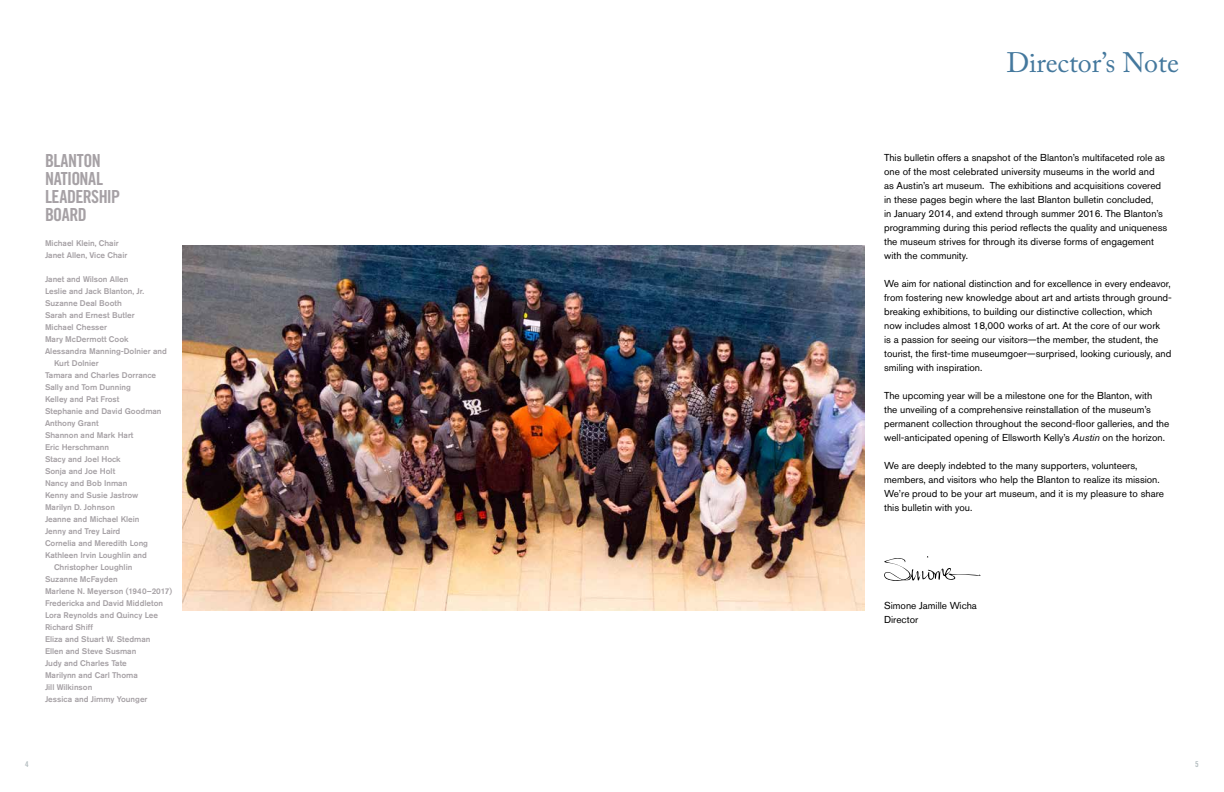
<style>
.page{position:relative;width:1224px;height:792px;background:#fff}
.page>*{position:absolute;margin:0;border:0;box-sizing:border-box;transform-origin:0 0}
.t1{font:28px "Adobe Caslon Pro";color:#44789d}
.t2{font:18px/18px "Trade Gothic Bold Cond Twenty";letter-spacing:-.03em;color:#a6a1a5}
.t3{font:10px/14px "Akzidenz Grotesk Std";color:#000}
.t4{font:500 8.2px/12px "Akzidenz Grotesk Std";color:#a6a1a5}
.t5{font:8px "Trade Gothic Bold Cond Twenty";color:#b5bec1}
.s1{font-style:italic}
</style>
<div class="page">
<svg style="left:884px;top:556px;width:97px;height:25px"></svg>
<img style="left:182px;top:246px;width:683px;height:364px">
<h2 class="t2" style="left:45px;top:151px;width:77px">BLANTON<br>NATIONAL<br>LEADERSHIP<br>BOARD</h2>
<p class="t4" style="left:45px;top:237px;width:84px">Michael Klein, Chair<br>Janet Allen, Vice Chair</p>
<p class="t4" style="left:45px;top:273px;width:85px">Janet and Wilson Allen</p>
<p class="t4" style="left:45px;top:285px;width:101px">Leslie and Jack Blanton, Jr.</p>
<p class="t4" style="left:45px;top:297px;width:78px">Suzanne Deal Booth</p>
<p class="t4" style="left:45px;top:309px;width:91px">Sarah and Ernest Butler</p>
<p class="t4" style="left:45px;top:321px;width:64px">Michael Chesser</p>
<p class="t4" style="left:45px;top:333px;width:85px">Mary McDermott Cook</p>
<p class="t4" style="left:45px;top:345px;width:123px">Alessandra Manning-Dolnier and</p>
<p class="t4" style="left:54px;top:357px;width:46px">Kurt Dolnier</p>
<p class="t4" style="left:45px;top:369px;width:113px">Tamara and Charles Dorrance</p>
<p class="t4" style="left:45px;top:381px;width:87px">Sally and Tom Dunning</p>
<p class="t4" style="left:45px;top:393px;width:76px">Kelley and Pat Frost</p>
<p class="t4" style="left:45px;top:405px;width:118px">Stephanie and David Goodman</p>
<p class="t4" style="left:45px;top:417px;width:55px">Anthony Grant</p>
<p class="t4" style="left:45px;top:429px;width:90px">Shannon and Mark Hart</p>
<p class="t4" style="left:45px;top:441px;width:66px">Eric Herschmann</p>
<p class="t4" style="left:45px;top:453px;width:77px">Stacy and Joel Hock</p>
<p class="t4" style="left:45px;top:465px;width:72px">Sonja and Joe Holt</p>
<p class="t4" style="left:45px;top:477px;width:84px">Nancy and Bob Inman</p>
<p class="t4" style="left:45px;top:489px;width:95px">Kenny and Susie Jastrow</p>
<p class="t4" style="left:45px;top:501px;width:71px">Marilyn D. Johnson</p>
<p class="t4" style="left:45px;top:513px;width:96px">Jeanne and Michael Klein</p>
<p class="t4" style="left:45px;top:525px;width:77px">Jenny and Trey Laird</p>
<p class="t4" style="left:45px;top:537px;width:105px">Cornelia and Meredith Long</p>
<p class="t4" style="left:45px;top:549px;width:103px">Kathleen Irvin Loughlin and</p>
<p class="t4" style="left:54px;top:561px;width:80px">Christopher Loughlin</p>
<p class="t4" style="left:45px;top:573px;width:74px">Suzanne McFayden</p>
<p class="t4" style="left:45px;top:585px;width:129px">Marlene N. Meyerson (1940–2017)</p>
<p class="t4" style="left:45px;top:597px;width:120px">Fredericka and David Middleton</p>
<p class="t4" style="left:45px;top:609px;width:115px">Lora Reynolds and Quincy Lee</p>
<p class="t4" style="left:45px;top:621px;width:49px">Richard Shiff</p>
<p class="t4" style="left:45px;top:633px;width:107px">Eliza and Stuart W. Stedman</p>
<p class="t4" style="left:45px;top:645px;width:93px">Ellen and Steve Susman</p>
<p class="t4" style="left:45px;top:657px;width:83px">Judy and Charles Tate</p>
<p class="t4" style="left:45px;top:669px;width:94px">Marilynn and Carl Thoma</p>
<p class="t4" style="left:45px;top:681px;width:49px">Jill Wilkinson</p>
<p class="t4" style="left:45px;top:693px;width:104px">Jessica and Jimmy Younger</p>
<h1 class="t1" style="left:1006px;top:46px;width:174px">Director’s Note</h1>
<p class="t3" style="left:884px;top:150px;width:285px">This bulletin offers a snapshot of the Blanton’s multifaceted role as one of the most celebrated university museums in the world and<br>as Austin’s art museum. The exhibitions and acquisitions covered in these pages begin where the last Blanton bulletin concluded,<br>in January 2014, and extend through summer 2016. The Blanton’s programming during this period reflects the quality and uniqueness the museum strives for through its diverse forms of engagement with the community.</p>
<p class="t3" style="left:884px;top:276px;width:289px">We aim for national distinction and for excellence in every endeavor, from fostering new knowledge about art and artists through ground&shy;breaking exhibitions, to building our distinctive collection, which now includes almost 18,000 works of art. At the core of our work<br>is a passion for seeing our visitors—the member, the student, the tourist, the first-time museumgoer—surprised, looking curiously, and smiling with inspiration.</p>
<p class="t3" style="left:884px;top:388px;width:287px">The upcoming year will be a milestone one for the Blanton, with<br>the unveiling of a comprehensive reinstallation of the museum’s permanent collection throughout the second-floor galleries, and the well-anticipated opening of Ellsworth Kelly’s <span class="s1">Austin</span> on the horizon.</p>
<p class="t3" style="left:884px;top:458px;width:281px">We are deeply indebted to the many supporters, volunteers, members, and visitors who help the Blanton to realize its mission.<br>We’re proud to be your art museum, and it is my pleasure to share this bulletin with you.</p>
<p class="t3" style="left:884px;top:598px;width:94px">Simone Jamille Wicha<br>Director</p>
<p class="t5" style="left:25px;top:759px;width:5px">4</p>
<p class="t5" style="left:1195px;top:759px;width:5px">5</p>
</div>
